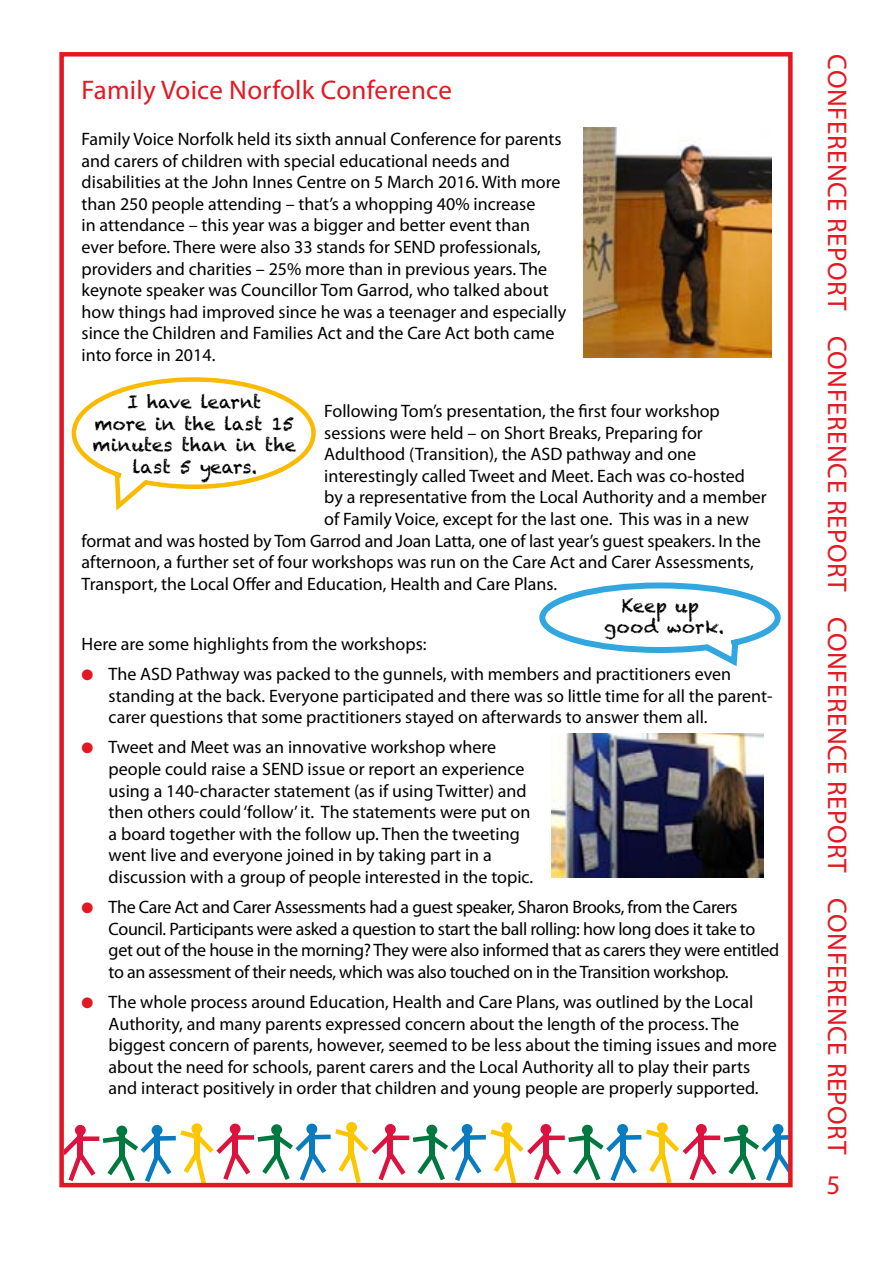
<style>
.page{position:relative;width:893px;height:1263px;background:#fff}
.page>*{position:absolute;margin:0;border:0;box-sizing:border-box;transform-origin:0 0}
.t1{font:27px "Myriad Pro";letter-spacing:.02em;color:#e41822}
.t2{font:18px/21.6px "Myriad Pro";color:#000}
.t3{font:18px/21.6px "Myriad Pro";letter-spacing:-.02em;color:#000}
.t4{font:18px/21.6px "Chalkduster";color:#000;text-align:center}
.s1{color:#e41822}
</style>
<div class="page">
<div style="left:699px;top:1135px;width:21px;height:5px;background:#dc123f"></div>
<div style="left:696px;top:1124px;width:11px;height:11px;background:#dc123f;border-radius:50%"></div>
<div style="left:737px;top:1125px;width:11px;height:10px;background:#007840;border-radius:50%"></div>
<svg style="left:724px;top:1134px;width:64px;height:47px"></svg>
<div style="left:776px;top:1135px;width:14px;height:5px;background:#0a7bbe"></div>
<div style="left:775px;top:1133px;width:6px;height:24px;background:#0a7bbe"></div>
<div style="left:773px;top:1124px;width:10px;height:11px;background:#0a7bbe;border-radius:50%"></div>
<div style="left:544px;top:1135px;width:21px;height:5px;background:#dc123f"></div>
<div style="left:540px;top:1124px;width:11px;height:11px;background:#dc123f;border-radius:50%"></div>
<div style="left:582px;top:1125px;width:11px;height:10px;background:#007840;border-radius:50%"></div>
<svg style="left:568px;top:1134px;width:69px;height:47px"></svg>
<div style="left:620px;top:1135px;width:21px;height:5px;background:#0a7bbe"></div>
<div style="left:620px;top:1133px;width:5px;height:24px;background:#0a7bbe"></div>
<div style="left:617px;top:1124px;width:11px;height:11px;background:#0a7bbe;border-radius:50%"></div>
<svg style="left:646px;top:1129px;width:70px;height:53px"></svg>
<div style="left:659px;top:1130px;width:6px;height:25px;background:#fcc600"></div>
<div style="left:657px;top:1122px;width:11px;height:11px;background:#fcc600;border-radius:50%"></div>
<div style="left:388px;top:1135px;width:21px;height:5px;background:#dc123f"></div>
<div style="left:385px;top:1124px;width:11px;height:11px;background:#dc123f;border-radius:50%"></div>
<div style="left:426px;top:1125px;width:11px;height:10px;background:#007840;border-radius:50%"></div>
<svg style="left:413px;top:1134px;width:68px;height:47px"></svg>
<div style="left:465px;top:1135px;width:21px;height:5px;background:#0a7bbe"></div>
<div style="left:464px;top:1133px;width:6px;height:24px;background:#0a7bbe"></div>
<div style="left:462px;top:1124px;width:10px;height:11px;background:#0a7bbe;border-radius:50%"></div>
<svg style="left:490px;top:1129px;width:71px;height:53px"></svg>
<div style="left:504px;top:1130px;width:5px;height:25px;background:#fcc600"></div>
<div style="left:501px;top:1122px;width:11px;height:11px;background:#fcc600;border-radius:50%"></div>
<div style="left:233px;top:1135px;width:21px;height:5px;background:#dc123f"></div>
<div style="left:230px;top:1123px;width:11px;height:11px;background:#dc123f;border-radius:50%"></div>
<div style="left:271px;top:1124px;width:11px;height:11px;background:#007840;border-radius:50%"></div>
<svg style="left:258px;top:1133px;width:68px;height:48px"></svg>
<div style="left:310px;top:1134px;width:21px;height:5px;background:#0a7bbe"></div>
<div style="left:309px;top:1132px;width:6px;height:25px;background:#0a7bbe"></div>
<div style="left:306px;top:1123px;width:11px;height:11px;background:#0a7bbe;border-radius:50%"></div>
<svg style="left:335px;top:1129px;width:70px;height:53px"></svg>
<div style="left:348px;top:1130px;width:6px;height:25px;background:#fcc600"></div>
<div style="left:346px;top:1122px;width:11px;height:11px;background:#fcc600;border-radius:50%"></div>
<div style="left:77px;top:1135px;width:6px;height:24px;background:#dc123f"></div>
<div style="left:78px;top:1136px;width:21px;height:5px;background:#dc123f"></div>
<svg style="left:65px;top:1136px;width:30px;height:45px"></svg>
<div style="left:75px;top:1125px;width:11px;height:11px;background:#dc123f;border-radius:50%"></div>
<div style="left:116px;top:1125px;width:11px;height:11px;background:#007840;border-radius:50%"></div>
<svg style="left:103px;top:1135px;width:68px;height:47px"></svg>
<div style="left:155px;top:1136px;width:21px;height:5px;background:#0a7bbe"></div>
<div style="left:154px;top:1133px;width:6px;height:25px;background:#0a7bbe"></div>
<div style="left:152px;top:1125px;width:10px;height:11px;background:#0a7bbe;border-radius:50%"></div>
<svg style="left:180px;top:1130px;width:70px;height:52px"></svg>
<div style="left:194px;top:1131px;width:5px;height:25px;background:#fcc600"></div>
<div style="left:191px;top:1123px;width:11px;height:11px;background:#fcc600;border-radius:50%"></div>
<div style="left:59px;top:52px;width:734px;height:1135px;border:4px solid #e41822"></div>
<img style="left:583px;top:128px;width:189px;height:229px">
<img style="left:552px;top:733px;width:211px;height:145px">
<svg style="left:71px;top:377px;width:245px;height:134px"></svg>
<svg style="left:539px;top:582px;width:242px;height:85px"></svg>
<h1 class="t1" style="left:82px;top:74px;width:372px">Family Voice Norfolk Conference</h1>
<p class="t2" style="left:82px;top:128px;width:486px">Family Voice Norfolk held its sixth annual Conference for parents and carers of children with special educational needs and disabilities at the John Innes Centre on 5 March 2016. With more than 250 people attending – that’s a whopping 40% increase<br>in attendance – this year was a bigger and better event than ever before. There were also 33 stands for SEND professionals, providers and charities – 25% more than in previous years. The keynote speaker was Councillor Tom Garrod, who talked about how things had improved since he was a teenager and especially since the Children and Families Act and the Care Act both came into force in 2014.</p>
<p class="t4" style="left:93px;top:391px;width:205px">I have learnt<br>more in the last 15 minutes than in the last 5 years.</p>
<p class="t2" style="left:324px;top:400px;width:397px">Following Tom’s presentation, the first four workshop</p>
<p class="t2" style="left:324px;top:421px;width:380px">sessions were held – on Short Breaks, Preparing for</p>
<p class="t2" style="left:324px;top:443px;width:373px">Adulthood (Transition), the ASD pathway and one</p>
<p class="t2" style="left:324px;top:465px;width:422px">interestingly called Tweet and Meet. Each was co-hosted</p>
<p class="t2" style="left:324px;top:486px;width:444px">by a representative from the Local Authority and a member</p>
<p class="t2" style="left:324px;top:508px;width:426px">of Family Voice, except for the last one. This was in a new</p>
<p class="t2" style="left:82px;top:529px;width:681px">format and was hosted by Tom Garrod and Joan Latta, one of last year’s guest speakers. In the</p>
<p class="t2" style="left:82px;top:551px;width:674px">afternoon, a further set of four workshops was run on the Care Act and Carer Assessments,</p>
<p class="t2" style="left:82px;top:573px;width:477px">Transport, the Local Offer and Education, Health and Care Plans.</p>
<p class="t4" style="left:604px;top:595px;width:122px;text-align:left;text-indent:18px">Keep good work.</p>
<p class="t4" style="left:675px;top:595px;width:25px">up</p>
<p class="t2" style="left:82px;top:633px;width:346px">Here are some highlights from the workshops:</p>
<p class="t2" style="left:109px;top:663px;width:665px;text-indent:-27px"><span class="s1">●</span> The ASD Pathway was packed to the gunnels, with members and practitioners even standing at the back. Everyone participated and there was so little time for all the parent&shy;carer questions that some practitioners stayed on afterwards to answer them all.</p>
<p class="t2" style="left:109px;top:736px;width:426px;text-indent:-27px"><span class="s1">●</span> Tweet and Meet was an innovative workshop where people could raise a SEND issue or report an experience using a 140-character statement (as if using Twitter) and then others could ‘follow’ it. The statements were put on a board together with the follow up. Then the tweeting went live and everyone joined in by taking part in a discussion with a group of people interested in the topic.</p>
<p class="t3" style="left:109px;top:896px;width:672px;text-indent:-27px"><span class="s1">●</span> The Care Act and Carer Assessments had a guest speaker, Sharon Brooks, from the Carers Council. Participants were asked a question to start the ball rolling: how long does it take to get out of the house in the morning? They were also informed that as carers they were entitled to an assessment of their needs, which was also touched on in the Transition workshop.</p>
<p class="t2" style="left:109px;top:991px;width:670px;text-indent:-27px"><span class="s1">●</span> The whole process around Education, Health and Care Plans, was outlined by the Local Authority, and many parents expressed concern about the length of the process. The biggest concern of parents, however, seemed to be less about the timing issues and more about the need for schools, parent carers and the Local Authority all to play their parts and interact positively in order that children and young people are properly supported.</p>
<h1 class="t1" style="left:854px;top:54px;width:1101px;rotate:90deg">CONFERENCE REPORT CONFERENCE REPORT CONFERENCE REPORT CONFERENCE REPORT</h1>
<h1 class="t1" style="left:827px;top:1168px;width:15px">5</h1>
</div>
